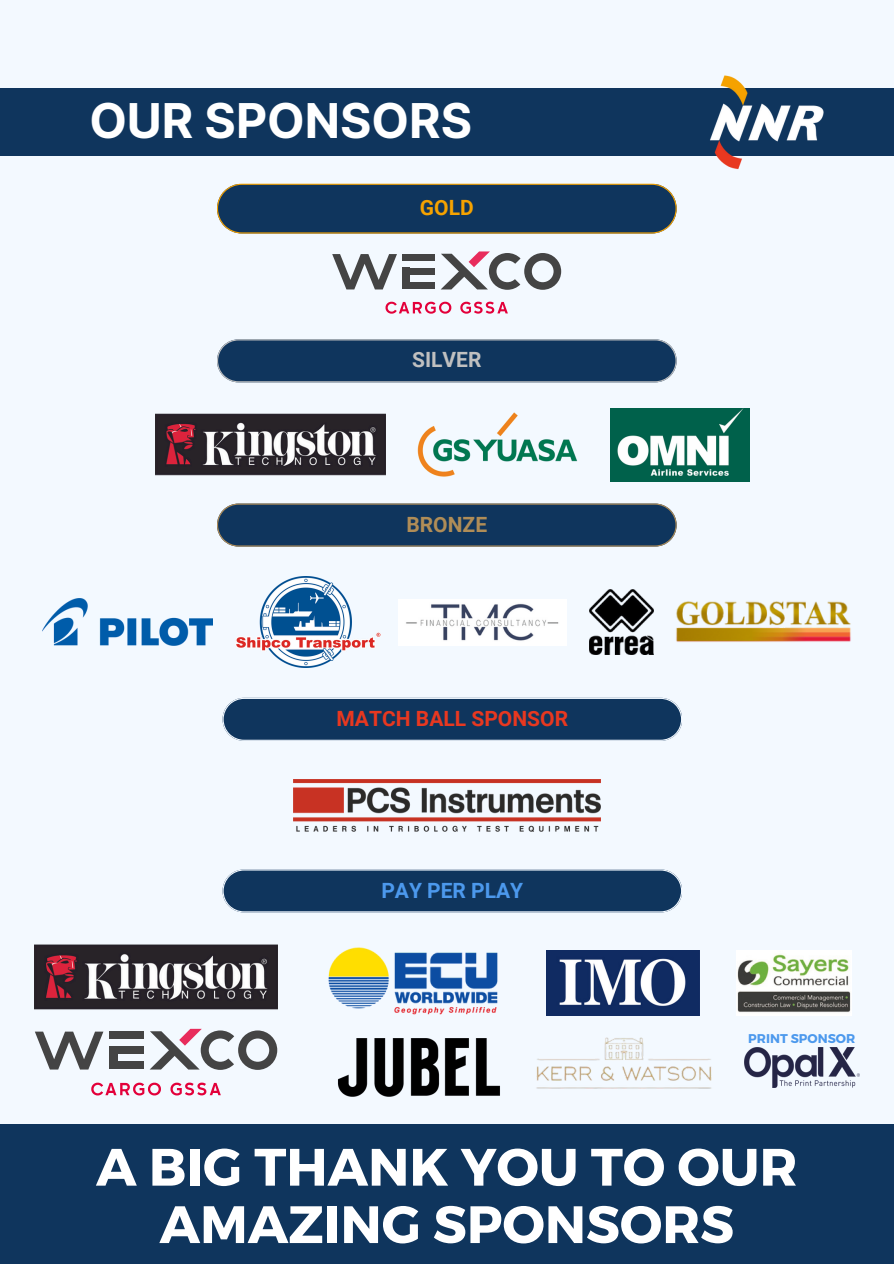
<style>
.page{position:relative;width:894px;height:1264px;background:#fff}
.page>*{position:absolute;margin:0;border:0;box-sizing:border-box;transform-origin:0 0}
.t1{font:700 52.5px/57.3px "Montserrat";color:#fff;text-align:center}
.t2{font:700 48px "Inter";color:#fff}
.t3{font:700 21px "Roboto";color:#e83820}
.t4{font:700 21px "Roboto";color:#4c99ed}
.t5{font:700 21px "Roboto";color:#c0c0c0}
.t6{font:700 21px "Roboto";color:#b08d57}
.t7{font:700 21px "Roboto";color:#f5a200}
.t8{font:700 12.6px "Montserrat";color:#4c99ed}
</style>
<div class="page">
<div style="left:0;top:0;width:893px;height:1263px;background:#f3f9ff"></div>
<div style="left:217px;top:184px;width:459px;height:49px;background:#0f355d"></div>
<div style="left:0;top:89px;width:893px;height:67px;background:#0f355d"></div>
<svg style="left:217px;top:339px;width:459px;height:43px;background:#1b3f64"></svg>
<svg style="left:217px;top:503px;width:459px;height:43px;background:#193c60"></svg>
<svg style="left:222px;top:697px;width:460px;height:43px;background:#1f4268"></svg>
<svg style="left:222px;top:869px;width:460px;height:43px;background:#1e4268"></svg>
<img style="left:293px;top:779px;width:307px;height:52px">
<img style="left:34px;top:944px;width:243px;height:66px">
<img style="left:546px;top:950px;width:153px;height:65px">
<img style="left:703px;top:75px;width:127px;height:95px">
<img style="left:155px;top:413px;width:230px;height:63px">
<img style="left:338px;top:1038px;width:162px;height:59px">
<img style="left:394px;top:376px;width:206px;height:137px">
<svg style="left:150px;top:1028px;width:127px;height:41px"></svg>
<div style="left:109px;top:1061px;width:34px;height:7px;background:#444"></div>
<div style="left:109px;top:1046px;width:8px;height:22px;background:#444"></div>
<div style="left:109px;top:1046px;width:34px;height:7px;background:#444"></div>
<div style="left:109px;top:1031px;width:34px;height:7px;background:#444"></div>
<svg style="left:35px;top:1031px;width:68px;height:38px"></svg>
<svg style="left:91px;top:1082px;width:70px;height:13px"></svg>
<svg style="left:170px;top:1082px;width:51px;height:13px"></svg>
<svg style="left:440px;top:251px;width:121px;height:39px"></svg>
<div style="left:402px;top:282px;width:32px;height:7px;background:#444"></div>
<div style="left:402px;top:268px;width:8px;height:21px;background:#444"></div>
<div style="left:402px;top:268px;width:32px;height:6px;background:#444"></div>
<div style="left:402px;top:254px;width:32px;height:7px;background:#444"></div>
<svg style="left:332px;top:254px;width:65px;height:35px"></svg>
<svg style="left:385px;top:302px;width:66px;height:12px"></svg>
<svg style="left:460px;top:302px;width:47px;height:12px"></svg>
<div style="left:0;top:1124px;width:893px;height:139px;background:#0f355d"></div>
<img style="left:736px;top:950px;width:115px;height:65px">
<img style="left:236px;top:576px;width:144px;height:91px">
<img style="left:610px;top:408px;width:139px;height:73px">
<img style="left:328px;top:947px;width:170px;height:68px">
<img style="left:536px;top:1037px;width:176px;height:52px">
<img style="left:398px;top:599px;width:168px;height:46px">
<img style="left:42px;top:599px;width:170px;height:46px">
<img style="left:676px;top:601px;width:175px;height:41px">
<img style="left:589px;top:590px;width:64px;height:64px">
<img style="left:744px;top:1047px;width:114px;height:40px">
<p class="t2" style="left:89px;top:92px;width:384px">OUR SPONSORS</p>
<p class="t7" style="left:420px;top:196px;width:55px">GOLD</p>
<h1 class="t5" style="left:412px;top:348px;width:71px">SILVER</h1>
<h2 class="t6" style="left:406px;top:512px;width:82px">BRONZE</h2>
<p class="t3" style="left:336px;top:706px;width:233px">MATCH BALL SPONSOR</p>
<h2 class="t4" style="left:381px;top:878px;width:143px">PAY PER PLAY</h2>
<p class="t8" style="left:748px;top:1029px;width:108px">PRINT SPONSOR</p>
<p class="t1" style="left:96px;top:1135px;width:702px">A BIG THANK YOU TO OUR<br>AMAZING SPONSORS</p>
</div>
